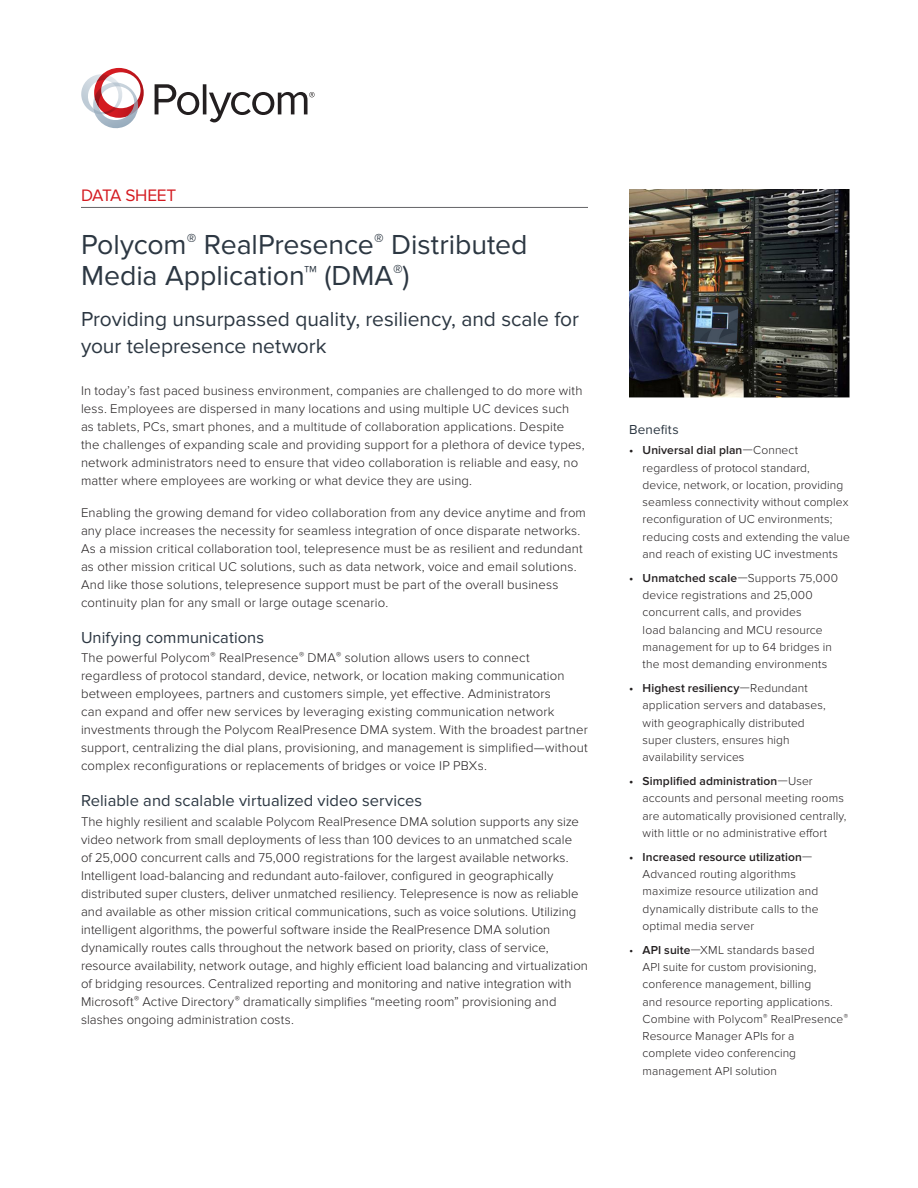
<style>
.page{position:relative;width:918px;height:1188px;background:#fff}
.page>*{position:absolute;margin:0;border:0;box-sizing:border-box;transform-origin:0 0}
.DS_-_Title{font:28.5px/31.5px "Proxima Nova";letter-spacing:-.005em;color:#2c3742}
.Secondary_Title{font:21px/27px "Proxima Nova";color:#2c3742}
.t1{font:17.25px "Proxima Nova";letter-spacing:-.015em;color:#d41b21}
.DS_-_Subhead_Level_1{font:16.5px "Proxima Nova";letter-spacing:.005em;color:#2c3742}
.Sidebar_Header{font:13.5px "Proxima Nova";letter-spacing:.01em;color:#2c3742}
.Body_Copy_Text{font:300 13.2px/18px "Proxima Nova";letter-spacing:.01em;color:#231f20}
.t2{font:300 12px/17.2px "Proxima Nova";letter-spacing:.01em;color:#231f20}
.s1{font-weight:600}
</style>
<div class="page">
<hr style="left:81px;top:207px;width:507px;height:1px;background:#636366">
<svg style="left:81px;top:68px;width:63px;height:60px"></svg>
<svg style="left:155px;top:84px;width:44px;height:31px"></svg>
<hr style="left:203px;top:84px;width:3px;height:30px;background:#231f20">
<svg style="left:209px;top:92px;width:106px;height:30px"></svg>
<img style="left:630px;top:189px;width:220px;height:208px">
<h3 class="t1" style="left:81px;top:185px;width:97px">DATA SHEET</h3>
<p class="DS_-_Title" style="left:81px;top:229px;width:448px">Polycom<sup>®</sup> RealPresence<sup>®</sup> Distributed<br>Media Application™ (DMA<sup>®</sup>)</p>
<p class="Secondary_Title" style="left:81px;top:305px;width:500px">Providing unsurpassed quality, resiliency, and scale for your telepresence network</p>
<p class="Body_Copy_Text" style="left:81px;top:382px;width:505px">In today’s fast paced business environment, companies are challenged to do more with less. Employees are dispersed in many locations and using multiple UC devices such as tablets, PCs, smart phones, and a multitude of collaboration applications. Despite the challenges of expanding scale and providing support for a plethora of device types, network administrators need to ensure that video collaboration is reliable and easy, no matter where employees are working or what device they are using.</p>
<p class="Body_Copy_Text" style="left:81px;top:504px;width:507px">Enabling the growing demand for video collaboration from any device anytime and from any place increases the necessity for seamless integration of once disparate networks.<br>As a mission critical collaboration tool, telepresence must be as resilient and redundant as other mission critical UC solutions, such as data network, voice and email solutions.<br>And like those solutions, telepresence support must be part of the overall business continuity plan for any small or large outage scenario.</p>
<p class="DS_-_Subhead_Level_1" style="left:81px;top:628px;width:185px">Unifying communications</p>
<p class="Body_Copy_Text" style="left:81px;top:649px;width:508px">The powerful Polycom<sup>®</sup> RealPresence<sup>®</sup> DMA<sup>®</sup> solution allows users to connect regardless of protocol standard, device, network, or location making communication between employees, partners and customers simple, yet effective. Administrators<br>can expand and offer new services by leveraging existing communication network investments through the Polycom RealPresence DMA system. With the broadest partner support, centralizing the dial plans, provisioning, and management is simplified—without complex reconfigurations or replacements of bridges or voice IP PBXs.</p>
<p class="DS_-_Subhead_Level_1" style="left:81px;top:792px;width:343px">Reliable and scalable virtualized video services</p>
<p class="Body_Copy_Text" style="left:81px;top:813px;width:509px">The highly resilient and scalable Polycom RealPresence DMA solution supports any size video network from small deployments of less than 100 devices to an unmatched scale<br>of 25,000 concurrent calls and 75,000 registrations for the largest available networks.<br>Intelligent load-balancing and redundant auto-failover, configured in geographically distributed super clusters, deliver unmatched resiliency. Telepresence is now as reliable and available as other mission critical communications, such as voice solutions. Utilizing intelligent algorithms, the powerful software inside the RealPresence DMA solution dynamically routes calls throughout the network based on priority, class of service, resource availability, network outage, and highly efficient load balancing and virtualization of bridging resources. Centralized reporting and monitoring and native integration with Microsoft<sup>®</sup> Active Directory<sup>®</sup> dramatically simplifies “meeting room” provisioning and slashes ongoing administration costs.</p>
<p class="Sidebar_Header" style="left:629px;top:421px;width:51px">Benefits</p>
<p class="t2" style="left:643px;top:442px;width:209px;text-indent:-14px"><span class="s1">• Universal dial plan</span>—Connect regardless of protocol standard, device, network, or location, providing seamless connectivity without complex reconfiguration of UC environments; reducing costs and extending the value and reach of existing UC investments</p>
<p class="t2" style="left:643px;top:569px;width:197px;text-indent:-14px"><span class="s1">• Unmatched scale</span>—Supports 75,000 device registrations and 25,000 concurrent calls, and provides<br>load balancing and MCU resource management for up to 64 bridges in the most demanding environments</p>
<p class="t2" style="left:643px;top:680px;width:185px;text-indent:-14px"><span class="s1">• Highest resiliency</span>—Redundant application servers and databases, with geographically distributed super clusters, ensures high availability services</p>
<p class="t2" style="left:643px;top:773px;width:205px;text-indent:-14px"><span class="s1">• Simplified administration</span>—User accounts and personal meeting rooms are automatically provisioned centrally, with little or no administrative effort</p>
<p class="t2" style="left:643px;top:848px;width:177px;text-indent:-14px"><span class="s1">• Increased resource utilization</span>—<br>Advanced routing algorithms maximize resource utilization and dynamically distribute calls to the optimal media server</p>
<p class="t2" style="left:643px;top:941px;width:207px;text-indent:-14px">• <span class="s1">API suite</span>—XML standards based<br>API suite for custom provisioning, conference management, billing<br>and resource reporting applications.<br>Combine with Polycom<sup>®</sup> RealPresence<sup>®<br></sup>Resource Manager APIs for a<br>complete video conferencing management API solution</p>
</div>
